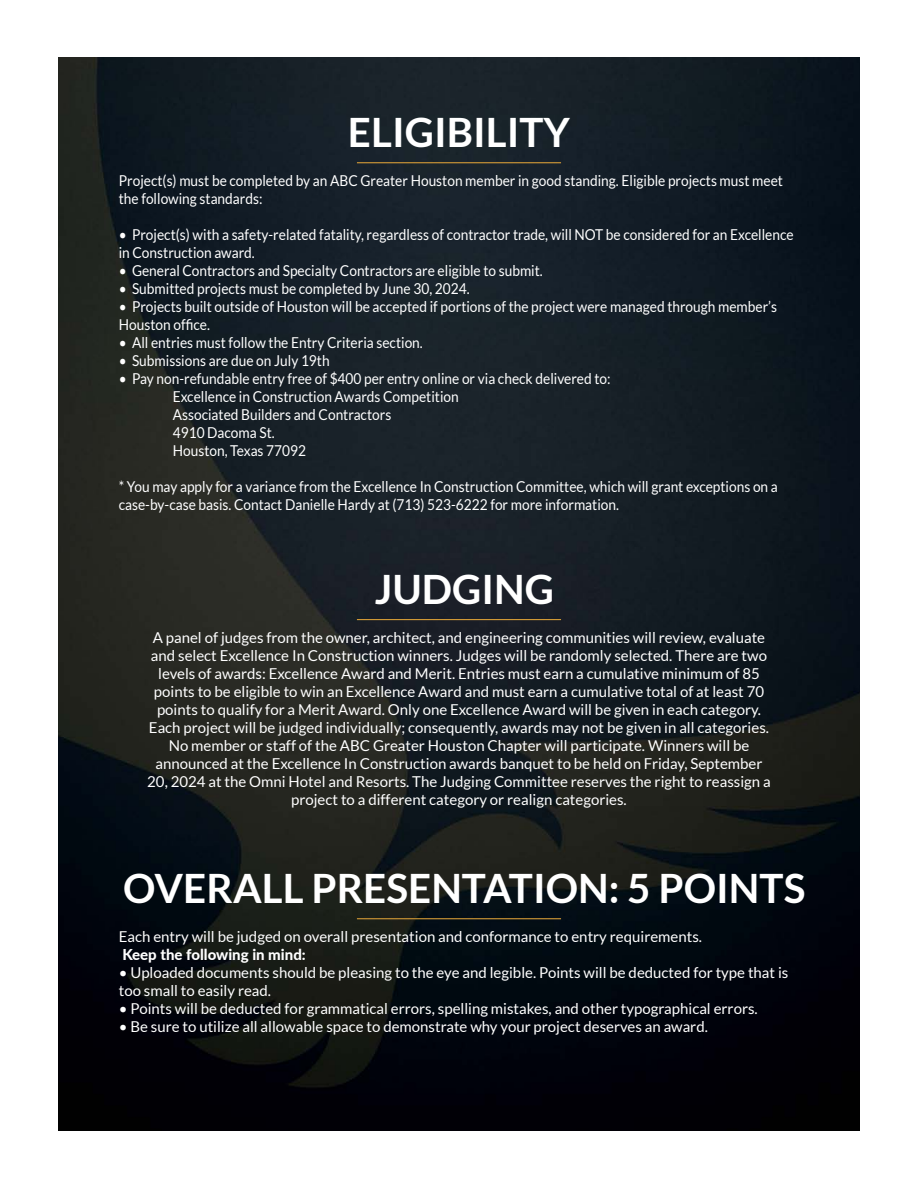
<style>
.page{position:relative;width:918px;height:1188px;background:#fff}
.page>*{position:absolute;margin:0;border:0;box-sizing:border-box;transform-origin:0 0}
.t1{font:700 40.5px "Lato";color:#fff}
.t2{font:15px/18px "Lato";color:#fff;text-align:center}
.t3{font:15px/18px "Lato";color:#fff;scale:.91 1}
.t4{font:800 15px "Lato";color:#fff}
</style>
<div class="page">
<img style="left:58px;top:58px;width:802px;height:1072px">
<hr style="left:357px;top:162px;width:204px;height:1px;background:#d49b37">
<hr style="left:357px;top:619px;width:204px;height:1px;background:#d49b37">
<hr style="left:357px;top:918px;width:204px;height:1px;background:#d49b37">
<p class="t1" style="left:348px;top:109px;width:224px">ELIGIBILITY</p>
<p class="t3" style="left:119px;top:172px;width:731px">Project(s) must be completed by an ABC Greater Houston member in good standing. Eligible projects must meet the following standards:</p>
<p class="t3" style="left:119px;top:226px;width:743px">• Project(s) with a safety-related fatality, regardless of contractor trade, will NOT be considered for an Excellence in Construction award.</p>
<p class="t3" style="left:119px;top:262px;width:468px">• General Contractors and Specialty Contractors are eligible to submit.</p>
<p class="t3" style="left:119px;top:280px;width:387px">• Submitted projects must be completed by June 30, 2024.</p>
<p class="t3" style="left:119px;top:298px;width:725px">• Projects built outside of Houston will be accepted if portions of the project were managed through member’s<br>Houston office.</p>
<p class="t3" style="left:119px;top:334px;width:336px">• All entries must follow the Entry Criteria section.</p>
<p class="t3" style="left:119px;top:352px;width:233px">• Submissions are due on July 19th</p>
<p class="t3" style="left:119px;top:370px;width:542px">• Pay non-refundable entry free of $400 per entry online or via check delivered to:</p>
<p class="t3" style="left:173px;top:388px;width:316px">Excellence in Construction Awards Competition</p>
<p class="t3" style="left:173px;top:406px;width:242px">Associated Builders and Contractors</p>
<p class="t3" style="left:173px;top:424px;width:114px">4910 Dacoma St.</p>
<p class="t3" style="left:173px;top:442px;width:148px">Houston, Texas 77092</p>
<p class="t3" style="left:119px;top:478px;width:726px">* You may apply for a variance from the Excellence In Construction Committee, which will grant exceptions on a case-by-case basis. Contact Danielle Hardy at (713) 523-6222 for more information.</p>
<p class="t1" style="left:375px;top:566px;width:181px">JUDGING</p>
<p class="t2" style="left:147px;top:629px;width:625px">A panel of judges from the owner, architect, and engineering communities will review, evaluate and select Excellence In Construction winners. Judges will be randomly selected. There are two levels of awards: Excellence Award and Merit. Entries must earn a cumulative minimum of 85 points to be eligible to win an Excellence Award and must earn a cumulative total of at least 70 points to qualify for a Merit Award. Only one Excellence Award will be given in each category.<br>Each project will be judged individually; consequently, awards may not be given in all categories.<br>No member or staff of the ABC Greater Houston Chapter will participate. Winners will be announced at the Excellence In Construction awards banquet to be held on Friday, September 20, 2024 at the Omni Hotel and Resorts. The Judging Committee reserves the right to reassign a project to a different category or realign categories.</p>
<p class="t1" style="left:123px;top:865px;width:684px">OVERALL PRESENTATION: 5 POINTS</p>
<p class="t2" style="left:119px;top:928px;width:585px">Each entry will be judged on overall presentation and conformance to entry requirements.</p>
<p class="t4" style="left:122px;top:944px;width:185px">Keep the following in mind:</p>
<p class="t2" style="left:119px;top:964px;width:671px;text-align:left">• Uploaded documents should be pleasing to the eye and legible. Points will be deducted for type that is too small to easily read.</p>
<p class="t2" style="left:119px;top:1000px;width:640px">• Points will be deducted for grammatical errors, spelling mistakes, and other typographical errors.</p>
<p class="t2" style="left:119px;top:1018px;width:591px">• Be sure to utilize all allowable space to demonstrate why your project deserves an award.</p>
</div>
